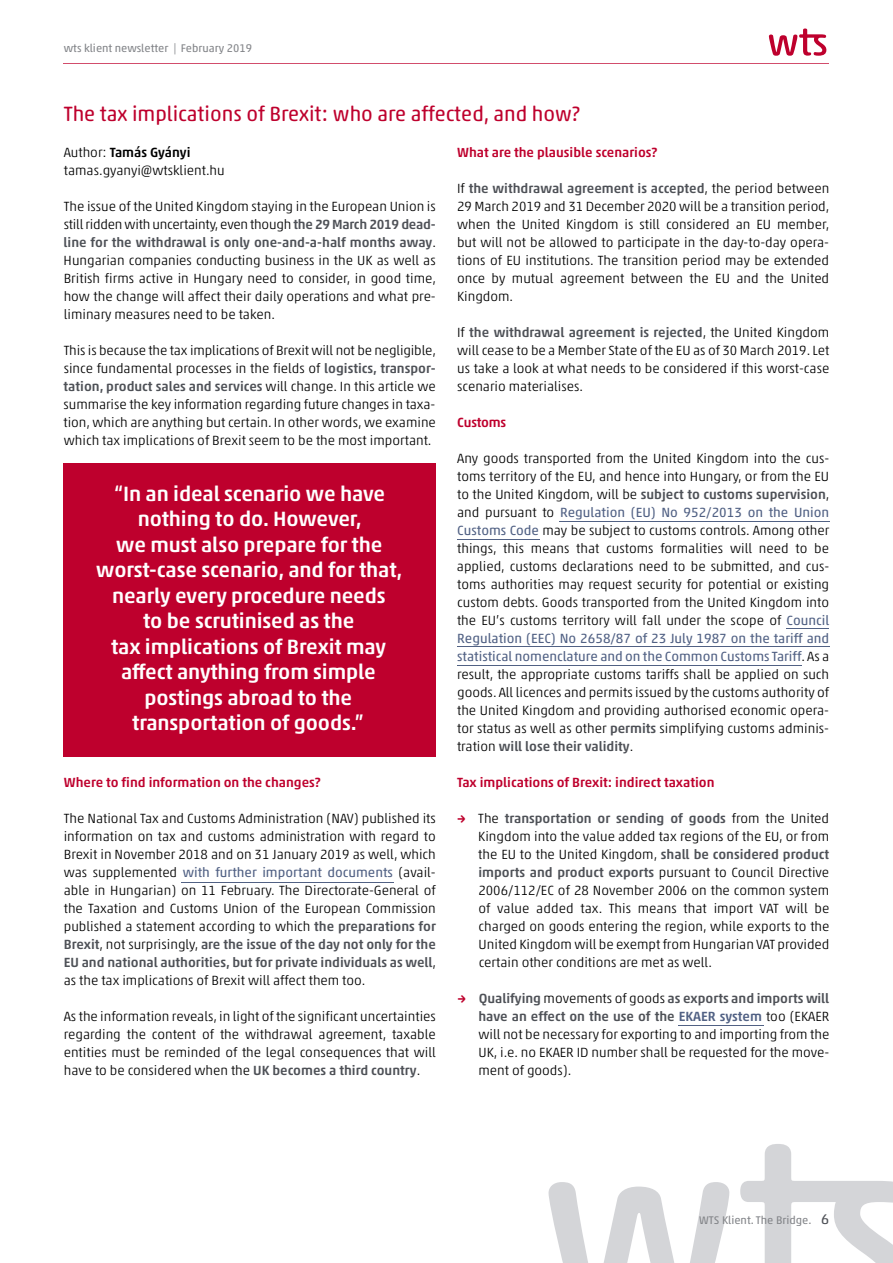
<style>
.page{position:relative;width:893px;height:1263px;background:#fff}
.page>*{position:absolute;margin:0;border:0;box-sizing:border-box;transform-origin:0 0}
.t1{font:500 21px/25.5px "Akko Pro";letter-spacing:-.005em;color:#fff;text-align:center}
.t2{font:21px "Akko Rounded Pro";color:#be002d}
.t3{font:300 13.5px/18px "Akko Pro";color:#000;text-align:justify}
.t4{font:500 13.5px "Akko Pro";color:#be002d}
.t5{font:11.25px "Akko Pro";color:#838589}
.s1{font-weight:500}
.s2{font-weight:500;color:#4e5157}
.s3{font-weight:400;color:#516184}
.s4{font-family:"Akko Rounded Pro";font-weight:500;color:#be002d}
.s5{font-weight:500;color:#516184}
.s6{font-size:14.25px;color:#4e5157}
</style>
<div class="page">
<hr style="left:64px;top:64px;width:765px;height:1px;background:#d24d6c">
<svg style="left:769px;top:29px;width:57px;height:27px"></svg>
<svg style="left:549px;top:1182px;width:180px;height:81px"></svg>
<svg style="left:740px;top:1144px;width:153px;height:119px"></svg>
<hr style="left:678px;top:1025px;width:85px;height:1px;background:#516184">
<hr style="left:457px;top:646px;width:372px;height:1px;background:#516184">
<hr style="left:787px;top:628px;width:42px;height:1px;background:#516184">
<hr style="left:457px;top:665px;width:344px;height:1px;background:#516184">
<hr style="left:559px;top:521px;width:270px;height:1px;background:#516184">
<hr style="left:457px;top:539px;width:83px;height:1px;background:#516184">
<hr style="left:181px;top:882px;width:212px;height:1px;background:#516184">
<div style="left:64px;top:463px;width:372px;height:294px;background:#be002d"></div>
<p class="t5" style="left:64px;top:42px;width:190px">wts klient newsletter | February 2019</p>
<h1 class="t2" style="left:64px;top:101px;width:518px">The tax implications of Brexit: who are affected, and how?</h1>
<p class="t3" style="left:64px;top:143px;width:163px">Author: <span class="s1">Tamás Gyányi </span>tamas.gyanyi@wtsklient.hu</p>
<p class="t3" style="left:64px;top:197px;width:374px">The issue of the United Kingdom staying in the European Union is still ridden with uncertainty, even though <span class="s2">the 29 March 2019 dead&shy;line for the withdrawal is only one-and-a-half months away</span>.<br>Hungarian companies conducting business in the UK as well as British firms active in Hungary need to consider, in good time, how the change will affect their daily operations and what pre&shy;liminary measures need to be taken.</p>
<p class="t3" style="left:63px;top:341px;width:374px">This is because the tax implications of Brexit will not be negligible, since fundamental processes in the fields of <span class="s2">logistics, transpor&shy;tation, product sales and services</span> will change. In this article we summarise the key information regarding future changes in taxa&shy;tion, which are anything but certain. In other words, we examine which tax implications of Brexit seem to be the most important.</p>
<p class="t1" style="left:96px;top:480px;width:308px">“In an ideal scenario we have nothing to do. However,<br>we must also prepare for the worst-case scenario, and for that, nearly every procedure needs<br>to be scrutinised as the<br>tax implications of Brexit may affect anything from simple postings abroad to the transportation of goods.”</p>
<p class="t4" style="left:64px;top:774px;width:258px">Where to find information on the changes?</p>
<p class="t3" style="left:64px;top:809px;width:374px">The National Tax and Customs Administration (NAV) published its information on tax and customs administration with regard to Brexit in November 2018 and on 31 January 2019 as well, which was supplemented <span class="s3">with further important documents</span> (avail&shy;able in Hungarian) on 11 February. The Directorate-General of the Taxation and Customs Union of the European Commission published a statement according to which <span class="s2">the preparations for Brexit</span>, not surprisingly, <span class="s2">are the issue of the day not only for the EU and national authorities, but for private individuals as well</span>, as the tax implications of Brexit will affect them too.</p>
<p class="t3" style="left:64px;top:1007px;width:374px">As the information reveals, in light of the significant uncertainties regarding the content of the withdrawal agreement, taxable entities must be reminded of the legal consequences that will have to be considered when the <span class="s2">UK becomes a third country</span>.</p>
<p class="t4" style="left:457px;top:144px;width:202px">What are the plausible scenarios?</p>
<p class="t3" style="left:457px;top:179px;width:374px">If <span class="s2">the withdrawal agreement is accepted</span>, the period between 29 March 2019 and 31 December 2020 will be a transition period, when the United Kingdom is still considered an EU member, but will not be allowed to participate in the day-to-day opera&shy;tions of EU institutions. The transition period may be extended once by mutual agreement between the EU and the United Kingdom.</p>
<p class="t3" style="left:457px;top:323px;width:374px">If <span class="s2">the withdrawal agreement is rejected</span>, the United Kingdom will cease to be a Member State of the EU as of 30 March 2019. Let us take a look at what needs to be considered if this worst-case scenario materialises.</p>
<p class="t4" style="left:457px;top:414px;width:50px">Customs</p>
<p class="t3" style="left:457px;top:449px;width:374px">Any goods transported from the United Kingdom into the cus&shy;toms territory of the EU, and hence into Hungary, or from the EU to the United Kingdom, will be <span class="s2">subject to customs supervision</span>, and pursuant to <span class="s3">Regulation (EU) No 952/2013 on the Union Customs Code</span> may be subject to customs controls. Among other things, this means that customs formalities will need to be applied, customs declarations need to be submitted, and cus&shy;toms authorities may request security for potential or existing custom debts. Goods transported from the United Kingdom into the EU’s customs territory will fall under the scope of <span class="s3">Council Regulation (EEC) No 2658/87 of 23 July 1987 on the tariff and statistical nomenclature and on the Common Customs Tariff</span>. As a result, the appropriate customs tariffs shall be applied on such goods. All licences and permits issued by the customs authority of the United Kingdom and providing authorised economic opera&shy;tor status as well as other <span class="s2">permits</span> simplifying customs adminis&shy;tration <span class="s2">will lose their validity</span>.</p>
<p class="t4" style="left:457px;top:774px;width:259px">Tax implications of Brexit: indirect taxation</p>
<p class="t3" style="left:478px;top:809px;width:353px;text-indent:-21px"><span class="s4">→</span> The <span class="s2">transportation or sending of goods</span> from the United Kingdom into the value added tax regions of the EU, or from the EU to the United Kingdom, <span class="s2">shall be considered product imports and product exports</span> pursuant to Council Directive 2006/112/EC of 28 November 2006 on the common system of value added tax. This means that import VAT will be charged on goods entering the region, while exports to the United Kingdom will be exempt from Hungarian VAT provided certain other conditions are met as well.</p>
<p class="t3" style="left:478px;top:989px;width:352px;text-indent:-21px"><span class="s4">→</span> <span class="s2">Qualifying</span> movements of goods <span class="s2">as exports and imports will have an effect on the use of the</span> <span class="s5">EKAER system</span> too (EKAER will not be necessary for exporting to and importing from the UK, i.e. no EKAER ID number shall be requested for the move&shy;ment of goods).</p>
<p class="t5" style="left:699px;top:1213px;width:131px">WTS Klient. The Bridge. <span class="s6">6</span></p>
</div>
